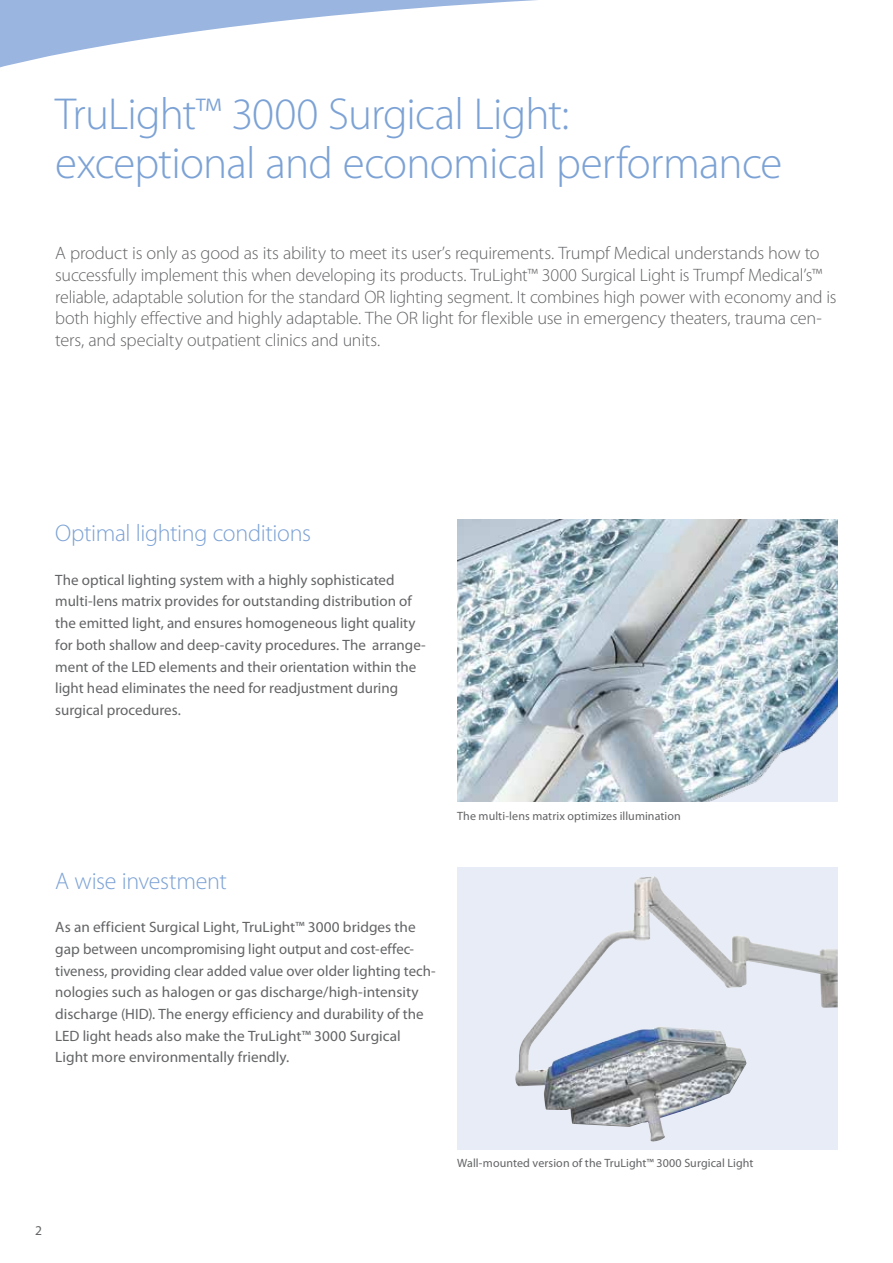
<style>
.page{position:relative;width:893px;height:1263px;background:#fff}
.page>*{position:absolute;margin:0;border:0;box-sizing:border-box;transform-origin:0 0}
.t1{font:300 45px/49.5px "Myriad Pro";letter-spacing:-.02em;color:#7ca2d5}
.t2{font:300 24px "Myriad Pro";letter-spacing:-.015em;color:#7ca2d5}
.t3{font:300 18px/21.8px "Myriad Pro";letter-spacing:-.01em;color:#636466}
.t4{font:15px/21.8px "Myriad Pro";color:#636466}
.t5{font:13.5px "Myriad Pro";color:#636466}
.t6{font:12px "Myriad Pro";letter-spacing:.005em;color:#636466}
</style>
<div class="page">
<div style="left:457px;top:867px;width:381px;height:282px;background:#e7ecf7"></div>
<img style="left:515px;top:876px;width:231px;height:266px">
<img style="left:457px;top:520px;width:381px;height:282px">
<svg style="left:0;top:0;width:537px;height:68px"></svg>
<h1 class="t1" style="left:55px;top:90px;width:729px">TruLight™ 3000 Surgical Light:<br>exceptional and economical performance</h1>
<p class="t3" style="left:55px;top:243px;width:783px">A product is only as good as its ability to meet its user’s requirements. Trumpf Medical understands how to successfully implement this when developing its products. TruLight™ 3000 Surgical Light is Trumpf Medical’s™ reliable, adaptable solution for the standard OR lighting segment. It combines high power with economy and is both highly effective and highly adaptable. The OR light for flexible use in emergency theaters, trauma cen&shy;ters, and specialty outpatient clinics and units.</p>
<h2 class="t2" style="left:55px;top:520px;width:257px">Optimal lighting conditions</h2>
<p class="t4" style="left:55px;top:569px;width:372px">The optical lighting system with a highly sophisticated multi-lens matrix provides for outstanding distribution of the emitted light, and ensures homogeneous light quality for both shallow and deep-cavity procedures. The arrange&shy;ment of the LED elements and their orientation within the light head eliminates the need for readjustment during surgical procedures.</p>
<h2 class="t2" style="left:55px;top:867px;width:173px">A wise investment</h2>
<p class="t4" style="left:55px;top:916px;width:382px">As an efficient Surgical Light, TruLight™ 3000 bridges the gap between uncompromising light output and cost-effec&shy;tiveness, providing clear added value over older lighting tech&shy;nologies such as halogen or gas discharge/high-intensity discharge (HID). The energy efficiency and durability of the LED light heads also make the TruLight™ 3000 Surgical Light more environmentally friendly.</p>
<p class="t6" style="left:457px;top:809px;width:225px">The multi-lens matrix optimizes illumination</p>
<p class="t5" style="left:35px;top:1223px;width:8px">2</p>
<p class="t6" style="left:457px;top:1156px;width:298px">Wall-mounted version of the TruLight™ 3000 Surgical Light</p>
</div>
